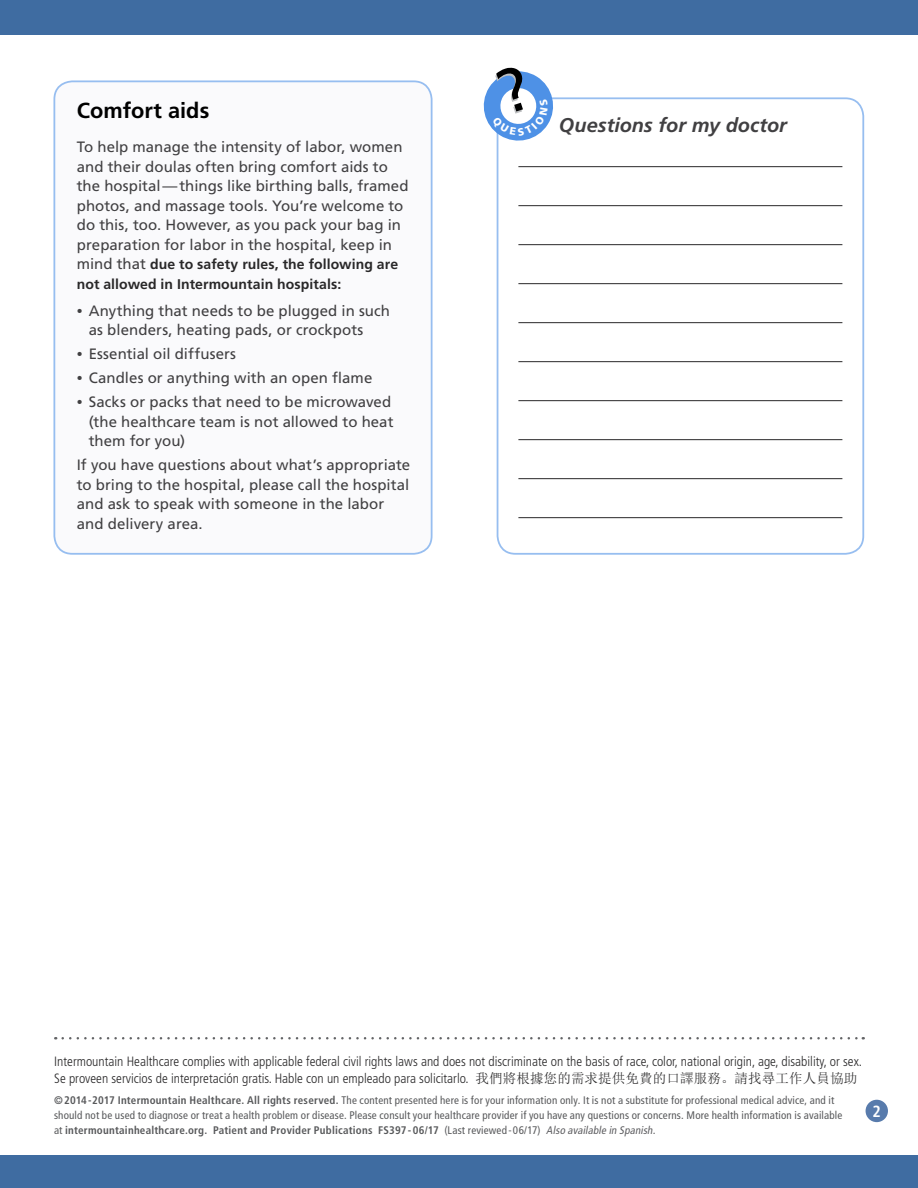
<style>
.page{position:relative;width:918px;height:1188px;background:#fff}
.page>*{position:absolute;margin:0;border:0;box-sizing:border-box;transform-origin:0 0}
.Level_1__h2{font:700 21.75px "Frutiger LT Std";color:#000}
.Opening_paragraph{font:italic 700 19.8px "Frutiger LT Std";color:#414042}
.Page_Number{font:700 condensed 16.2px "Frutiger LT Std";color:#fff}
.Level_1__h2-2{font:15px/19.5px "Frutiger LT Std";letter-spacing:.005em;color:#414042}
.Main_table{font:15px/19.5px "Frutiger LT Std";letter-spacing:.005em;color:#414042}
.Level_1__h2-3{font:700 14.1px/19.5px "Frutiger LT Std";letter-spacing:.005em;color:#292829}
.t1{font:300 condensed 13.5px/16.5px "Frutiger LT Std";color:#292829}
.Footer___h6{font:condensed 10.95px/15px "Frutiger LT Std";letter-spacing:.015em;color:#58595b}
.s1{font-weight:400;font-size:15px;color:#414042}
.s2{font-family:"Adobe Garamond Pro"}
.s3{font-family:"Sim Sun";font-weight:400;font-stretch:normal}
.s4{font-weight:700}
.s5{font-style:italic;color:#5d5d60}
</style>
<div class="page">
<div style="left:0;top:0;width:918px;height:35px;background:#3f6ca1"></div>
<div style="left:0;top:1156px;width:918px;height:32px;background:#3f6ca1"></div>
<div style="left:866px;top:1100px;width:22px;height:22px;background:#587bac;border-radius:50%"></div>
<svg style="left:63px;top:1037px;width:801px;height:3px"></svg>
<div style="left:54px;top:81px;width:378px;height:473px;background:#fafafc;border-radius:18px"></div>
<div style="left:53px;top:80px;width:380px;height:475px;border:2px solid #97bef0;border-radius:18px"></div>
<div style="left:497px;top:97px;width:367px;height:458px;border:2px solid #97bef0;border-radius:18px"></div>
<hr style="left:518px;top:166px;width:324px;height:1px;background:#292829">
<hr style="left:518px;top:205px;width:324px;height:1px;background:#292829">
<hr style="left:518px;top:244px;width:324px;height:1px;background:#292829">
<hr style="left:518px;top:283px;width:324px;height:1px;background:#292829">
<hr style="left:518px;top:322px;width:324px;height:1px;background:#292829">
<hr style="left:518px;top:361px;width:324px;height:1px;background:#292829">
<hr style="left:518px;top:400px;width:324px;height:1px;background:#292829">
<hr style="left:518px;top:439px;width:324px;height:1px;background:#292829">
<hr style="left:518px;top:478px;width:324px;height:1px;background:#292829">
<hr style="left:518px;top:517px;width:324px;height:1px;background:#292829">
<svg style="left:483px;top:67px;width:75px;height:78px"></svg>
<p class="Level_1__h2" style="left:77px;top:98px;width:134px">Comfort aids</p>
<p class="Level_1__h2-2" style="left:77px;top:137px;width:333px">To help manage the intensity of labor, women and their doulas often bring comfort aids to the hospital—things like birthing balls, framed photos, and massage tools. You’re welcome to do this, too. However, as you pack your bag in preparation for labor in the hospital, keep in</p>
<p class="Level_1__h2-3" style="left:77px;top:254px;width:323px"><span class="s1">mind that</span> due to safety rules, the following are not allowed in Intermountain hospitals:</p>
<p class="Level_1__h2-2" style="left:89px;top:301px;width:303px;text-indent:-12px"><span class="s2">•</span> Anything that needs to be plugged in such as blenders, heating pads, or crockpots</p>
<p class="Level_1__h2-2" style="left:77px;top:344px;width:161px"><span class="s2">•</span> Essential oil diffusers</p>
<p class="Level_1__h2-2" style="left:77px;top:368px;width:297px"><span class="s2">•</span> Candles or anything with an open flame</p>
<p class="Level_1__h2-2" style="left:89px;top:392px;width:306px;text-indent:-12px"><span class="s2">•</span> Sacks or packs that need to be microwaved (the healthcare team is not allowed to heat them for you)</p>
<p class="Main_table" style="left:77px;top:455px;width:335px">If you have questions about what’s appropriate to bring to the hospital, please call the hospital and ask to speak with someone in the labor and delivery area.</p>
<p class="Opening_paragraph" style="left:559px;top:113px;width:230px">Questions for my doctor</p>
<p class="t1" style="left:54px;top:1053px;width:809px">Intermountain Healthcare complies with applicable federal civil rights laws and does not discriminate on the basis of race, color, national origin, age, disability, or sex.<br>Se proveen servicios de interpretación gratis. Hable con un empleado para solicitarlo. <span class="s3">我們將根據您的需求提供免費的口譯服務。請找尋工作人員協助</span></p>
<p class="Footer___h6" style="left:54px;top:1093px;width:790px"><span class="s4">©2014-2017 Intermountain Healthcare. All rights reserved.</span> The content presented here is for your information only. It is not a substitute for professional medical advice, and it should not be used to diagnose or treat a health problem or disease. Please consult your healthcare provider if you have any questions or concerns. More health information is available at <span class="s4">intermountainhealthcare.org. Patient and Provider Publications FS397-06/17</span> (Last reviewed-06/17) <span class="s5">Also available in Spanish.</span></p>
<p class="Page_Number" style="left:873px;top:1101px;width:10px">2</p>
</div>
